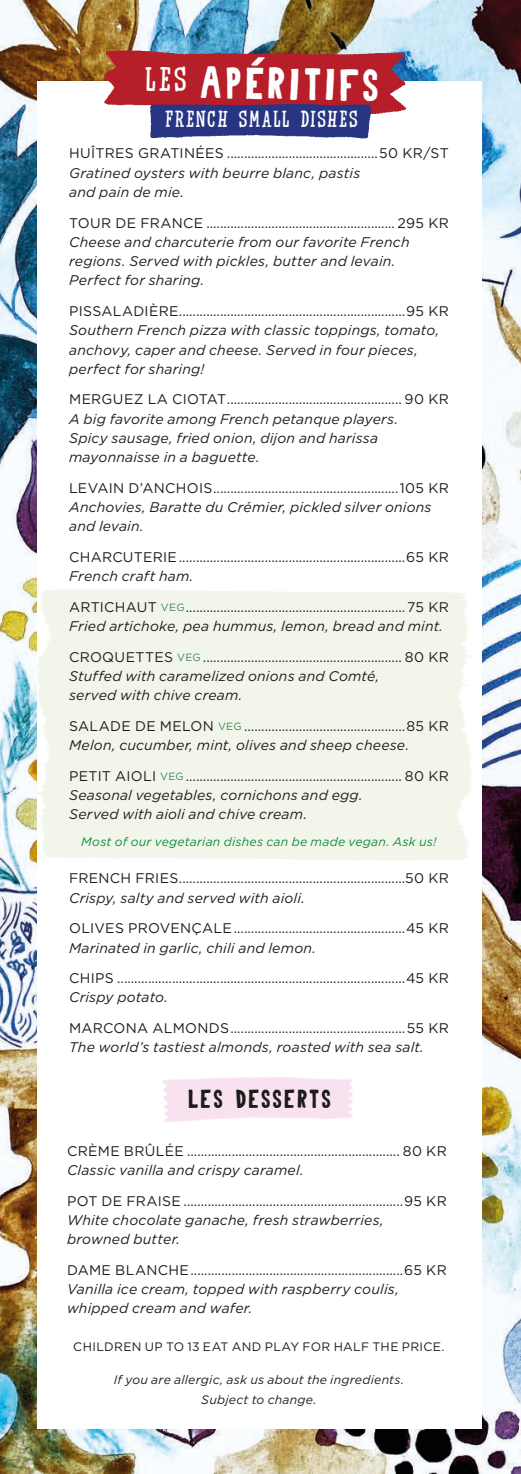
<style>
.page{position:relative;width:521px;height:1474px;background:#fff}
.page>*{position:absolute;margin:0;border:0;box-sizing:border-box;transform-origin:0 0}
.t1{font:45.85px "Carreau Condensed Carreau Condens";color:#fff}
.t2{font:34.3px "Sur Place Serif Sur Place Serif";color:#fff}
.t3{font:26.25px "Carreau Condensed Carreau Condens";letter-spacing:.05em;color:#1d1d1b}
.t4{font:23.45px "Sur Place Serif Sur Place Serif";letter-spacing:.035em;color:#fff}
.h3_gotham{font:14px "Gotham";letter-spacing:.025em;color:#1d1d1b}
.bröd_gotham{font:italic 14px/19.2px "Gotham";letter-spacing:.015em;color:#1d1d1b}
.bröd_gotham-2{font:italic 12.25px "Gotham";letter-spacing:.02em;color:#1d1d1b}
.bröd_gotham-3{font:italic 12.25px "Gotham";letter-spacing:.02em;color:#0c8d38}
.bröd_gotham-4{font:12.25px "Gotham";letter-spacing:.025em;color:#1d1d1b}
.s1{font-size:10.5px;color:#3b8558}
</style>
<div class="page">
<img style="left:0;top:0;width:521px;height:1473px">
<div style="left:37px;top:81px;width:444px;height:1347px;background:#fff"></div>
<img style="left:363px;top:567px;width:158px;height:316px">
<img style="left:0;top:567px;width:363px;height:316px">
<img style="left:74px;top:45px;width:346px;height:68px">
<img style="left:129px;top:91px;width:260px;height:48px">
<img style="left:163px;top:1077px;width:190px;height:45px">
<p class="t2" style="left:145px;top:58px;width:44px">LES</p>
<p class="t1" style="left:200px;top:53px;width:181px;rotate:1deg">APÉRITIFS</p>
<p class="t4" style="left:165px;top:104px;width:195px">FRENCH SMALL DISHES</p>
<p class="h3_gotham" style="left:69px;top:146px;width:381px">HUÎTRES GRATINÉES ............................................50 KR/ST</p>
<p class="bröd_gotham" style="left:69px;top:163px;width:293px">Gratined oysters with beurre blanc, pastis and pain de mie.</p>
<p class="h3_gotham" style="left:69px;top:215px;width:381px">TOUR DE FRANCE ....................................................... 295 KR</p>
<p class="bröd_gotham" style="left:69px;top:232px;width:342px">Cheese and charcuterie from our favorite French regions. Served with pickles, butter and levain.<br>Perfect for sharing.</p>
<p class="h3_gotham" style="left:69px;top:303px;width:381px">PISSALADIÈRE..................................................................95 KR</p>
<p class="bröd_gotham" style="left:69px;top:321px;width:372px">Southern French pizza with classic toppings, tomato, anchovy, caper and cheese. Served in four pieces, perfect for sharing!</p>
<p class="h3_gotham" style="left:69px;top:392px;width:381px">MERGUEZ LA CIOTAT................................................... 90 KR</p>
<p class="bröd_gotham" style="left:69px;top:409px;width:331px">A big favorite among French petanque players.<br>Spicy sausage, fried onion, dijon and harissa mayonnaisse in a baguette.</p>
<p class="h3_gotham" style="left:69px;top:480px;width:381px">LEVAIN D’ANCHOIS......................................................105 KR</p>
<p class="bröd_gotham" style="left:69px;top:497px;width:364px">Anchovies, Baratte du Crémier, pickled silver onions and levain.</p>
<p class="h3_gotham" style="left:69px;top:549px;width:381px">CHARCUTERIE..................................................................65 KR</p>
<p class="bröd_gotham" style="left:69px;top:566px;width:126px">French craft ham.</p>
<p class="h3_gotham" style="left:69px;top:599px;width:381px">ARTICHAUT <span class="s1">VEG</span>................................................................75 KR</p>
<p class="bröd_gotham" style="left:69px;top:616px;width:375px">Fried artichoke, pea hummus, lemon, bread and mint.</p>
<p class="h3_gotham" style="left:69px;top:649px;width:381px">CROQUETTES <span class="s1">VEG</span> .......................................................... 80 KR</p>
<p class="bröd_gotham" style="left:69px;top:666px;width:312px">Stuffed with caramelized onions and Comté, served with chive cream.</p>
<p class="h3_gotham" style="left:69px;top:718px;width:381px">SALADE DE MELON <span class="s1">VEG</span> ...............................................85 KR</p>
<p class="bröd_gotham" style="left:69px;top:735px;width:342px">Melon, cucumber, mint, olives and sheep cheese.</p>
<p class="h3_gotham" style="left:69px;top:768px;width:381px">PETIT AIOLI <span class="s1">VEG</span> ............................................................... 80 KR</p>
<p class="bröd_gotham" style="left:69px;top:785px;width:295px">Seasonal vegetables, cornichons and egg.<br>Served with aioli and chive cream.</p>
<p class="bröd_gotham-3" style="left:81px;top:834px;width:357px">Most of our vegetarian dishes can be made vegan. Ask us!</p>
<p class="h3_gotham" style="left:69px;top:870px;width:381px">FRENCH FRIES..................................................................50 KR</p>
<p class="bröd_gotham" style="left:69px;top:888px;width:237px">Crispy, salty and served with aioli.</p>
<p class="h3_gotham" style="left:69px;top:920px;width:381px">OLIVES PROVENÇALE..................................................45 KR</p>
<p class="bröd_gotham" style="left:69px;top:938px;width:248px">Marinated in garlic, chili and lemon.</p>
<p class="h3_gotham" style="left:69px;top:970px;width:381px">CHIPS ....................................................................................45 KR</p>
<p class="bröd_gotham" style="left:69px;top:987px;width:101px">Crispy potato.</p>
<p class="h3_gotham" style="left:69px;top:1020px;width:381px">MARCONA ALMONDS...................................................55 KR</p>
<p class="bröd_gotham" style="left:69px;top:1037px;width:356px">The world’s tastiest almonds, roasted with sea salt.</p>
<p class="t3" style="left:187px;top:1081px;width:145px">LES DESSERTS</p>
<p class="h3_gotham" style="left:67px;top:1143px;width:381px">CRÈME BRÛLÉE .............................................................. 80 KR</p>
<p class="bröd_gotham" style="left:67px;top:1160px;width:238px">Classic vanilla and crispy caramel.</p>
<p class="h3_gotham" style="left:67px;top:1192px;width:381px">POT DE FRAISE ................................................................95 KR</p>
<p class="bröd_gotham" style="left:67px;top:1210px;width:318px">White chocolate ganache, fresh strawberries, browned butter.</p>
<p class="h3_gotham" style="left:67px;top:1262px;width:381px">DAME BLANCHE..............................................................65 KR</p>
<p class="bröd_gotham" style="left:67px;top:1279px;width:333px">Vanilla ice cream, topped with raspberry coulis, whipped cream and wafer.</p>
<p class="bröd_gotham-4" style="left:73px;top:1339px;width:373px">CHILDREN UP TO 13 EAT AND PLAY FOR HALF THE PRICE.</p>
<p class="bröd_gotham-2" style="left:114px;top:1373px;width:292px">If you are allergic, ask us about the ingredients.</p>
<p class="bröd_gotham-2" style="left:201px;top:1392px;width:117px">Subject to change.</p>
</div>
